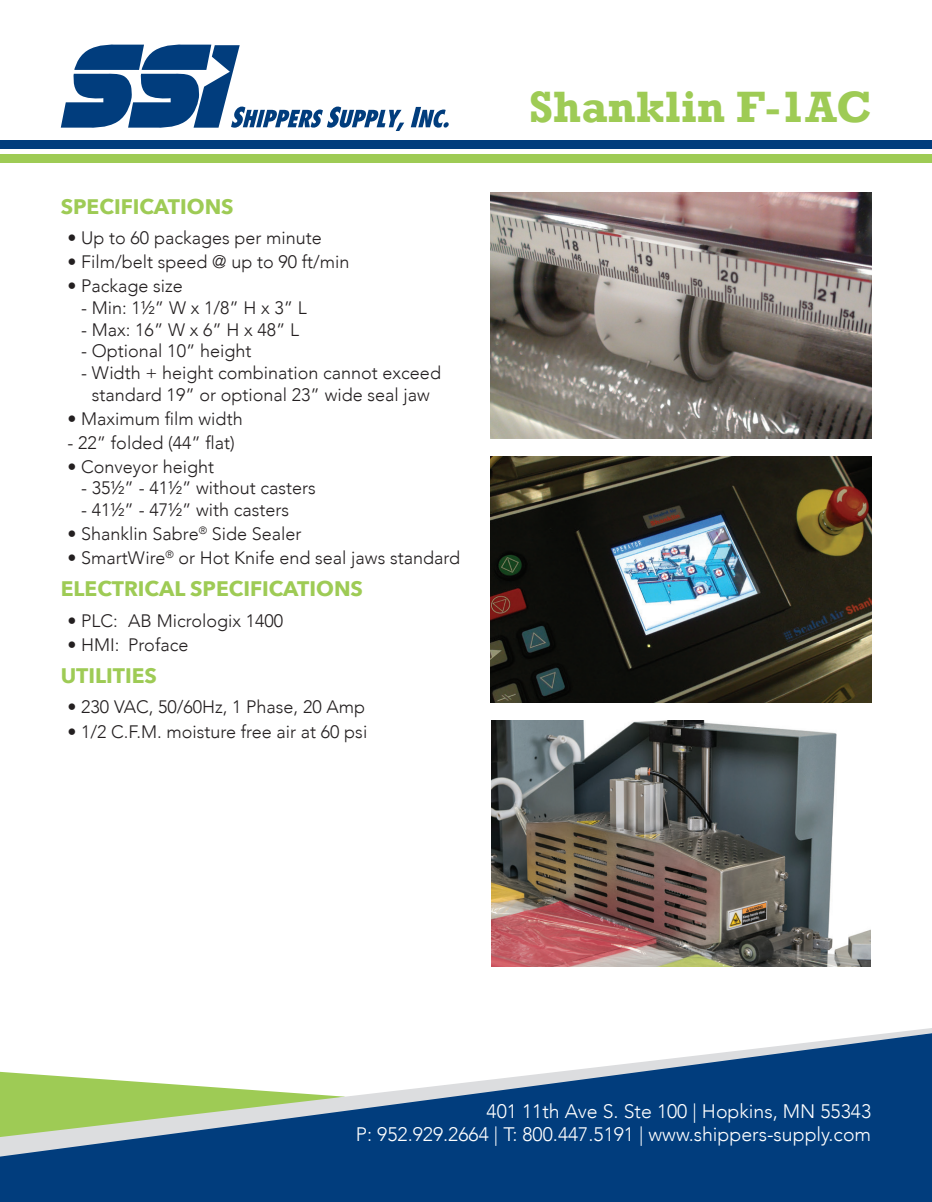
<style>
.page{position:relative;width:932px;height:1202px;background:#fff}
.page>*{position:absolute;margin:0;border:0;box-sizing:border-box;transform-origin:0 0}
.t1{font:700 45px "Rockwell";color:#9ecb55}
.t2{font:700 21px "Avenir Next";color:#9ecb55}
.t3{font:300 19.5px/23.4px "Avenir";color:#fff;text-align:right}
.t4{font:300 18px/21.6px "Avenir";color:#231f20;text-align:center}
</style>
<div class="page">
<svg style="left:0;top:1030px;width:932px;height:172px;fill:#013d7d"></svg>
<div style="left:0;top:141px;width:932px;height:8px;background:#013d7d"></div>
<div style="left:0;top:155px;width:932px;height:8px;background:#9ecb55"></div>
<svg style="left:61px;top:44px;width:343px;height:87px"></svg>
<svg style="left:411px;top:107px;width:38px;height:21px"></svg>
<img style="left:491px;top:193px;width:380px;height:245px">
<img style="left:491px;top:456px;width:380px;height:246px">
<img style="left:491px;top:720px;width:379px;height:246px">
<p class="t2" style="left:61px;top:188px;width:174px">SPECIFICATIONS</p>
<p class="t4" style="left:68px;top:227px;width:256px">• Up to 60 packages per minute</p>
<p class="t4" style="left:68px;top:251px;width:283px">• Film/belt speed @ up to 90 ft/min</p>
<p class="t4" style="left:68px;top:275px;width:117px">• Package size</p>
<p class="t4" style="left:81px;top:297px;width:227px">- Min: 1½” W x 1/8” H x 3” L</p>
<p class="t4" style="left:81px;top:319px;width:219px">- Max: 16” W x 6” H x 48” L</p>
<p class="t4" style="left:81px;top:340px;width:172px">- Optional 10” height</p>
<p class="t4" style="left:81px;top:362px;width:361px">- Width + height combination cannot exceed standard 19” or optional 23” wide seal jaw</p>
<p class="t4" style="left:68px;top:407px;width:177px">• Maximum film width</p>
<p class="t4" style="left:68px;top:431px;width:169px">- 22” folded (44” flat)</p>
<p class="t4" style="left:68px;top:455px;width:148px">• Conveyor height</p>
<p class="t4" style="left:81px;top:477px;width:236px">- 35½” - 41½” without casters</p>
<p class="t4" style="left:81px;top:499px;width:209px">- 41½” - 47½” with casters</p>
<p class="t4" style="left:68px;top:523px;width:235px">• Shanklin Sabre<sup>®</sup> Side Sealer</p>
<p class="t4" style="left:68px;top:547px;width:394px">• SmartWire<sup>®</sup> or Hot Knife end seal jaws standard</p>
<p class="t2" style="left:61px;top:570px;width:304px">ELECTRICAL SPECIFICATIONS</p>
<p class="t4" style="left:68px;top:609px;width:217px">• PLC: AB Micrologix 1400</p>
<p class="t4" style="left:68px;top:633px;width:122px">• HMI: Proface</p>
<p class="t2" style="left:61px;top:657px;width:98px">UTILITIES</p>
<p class="t4" style="left:68px;top:696px;width:299px">• 230 VAC, 50/60Hz, 1 Phase, 20 Amp</p>
<p class="t4" style="left:68px;top:720px;width:301px">• 1/2 C.F.M. moisture free air at 60 psi</p>
<p class="t1" style="left:529px;top:80px;width:343px">Shanklin F-1AC</p>
<p class="t3" style="left:356px;top:1099px;width:517px">401 11th Ave S. Ste 100 | Hopkins, MN 55343<br>P: 952.929.2664 | T: 800.447.5191 | www.shippers-supply.com</p>
</div>
